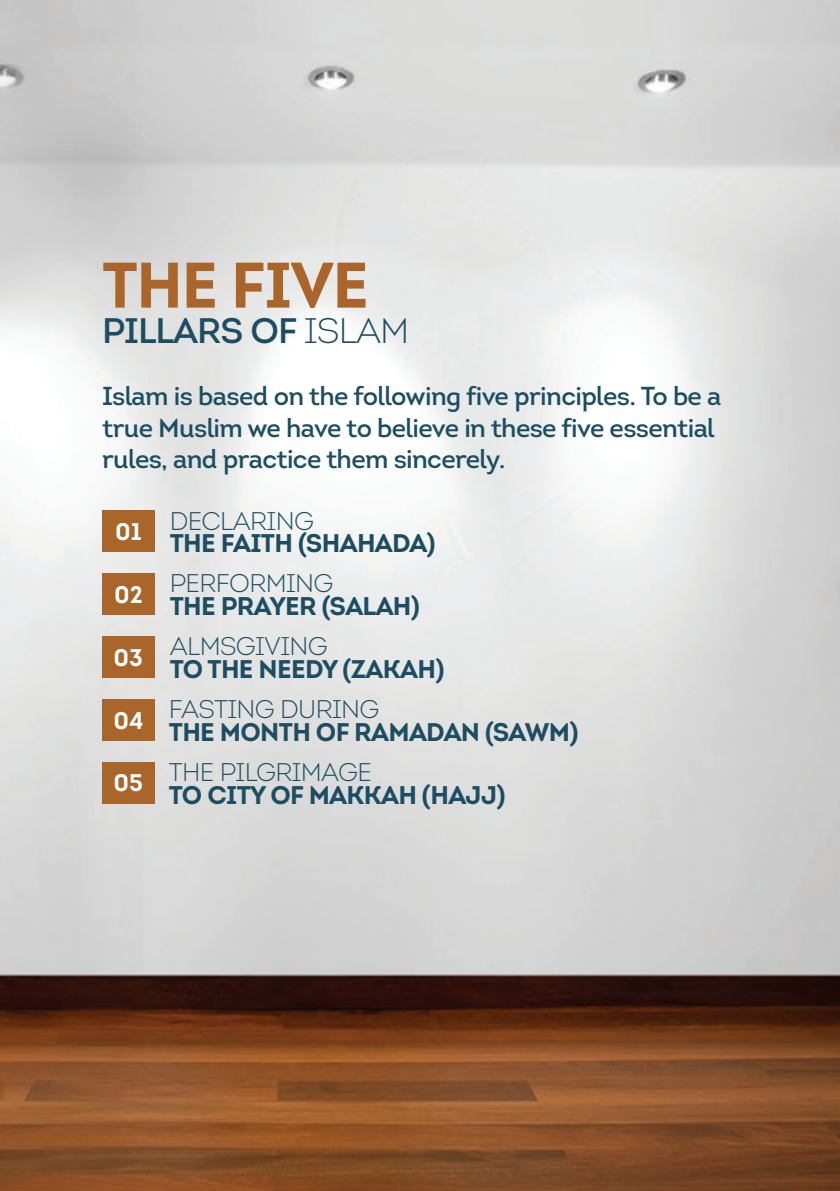
<style>
.page{position:relative;width:840px;height:1191px;background:#fff}
.page>*{position:absolute;margin:0;border:0;box-sizing:border-box;transform-origin:0 0}
.t1{font:64.2px "Intro Bold Caps";letter-spacing:-.025em;color:#a9652a}
.t2{font:35.4px "Intro Regular Caps";letter-spacing:-.025em;color:#1c4d63}
.t3{font:26px/31.2px "Intro";letter-spacing:-.025em;color:#1c4d63}
.t4{font:25.6px "Intro Bold Caps";letter-spacing:-.025em;color:#1c4d63}
.t5{font:25.6px "Intro Light Caps";letter-spacing:-.025em;color:#1c4d63}
.t6{font:24px "Intro Bold Caps";color:#fff}
.s1{font-family:"Intro Light Caps"}
</style>
<div class="page">
<img style="left:0;top:0;width:839px;height:1191px">
<div style="left:102px;top:510px;width:52px;height:42px;background:#a9652a"></div>
<div style="left:102px;top:573px;width:52px;height:42px;background:#a9652a"></div>
<div style="left:102px;top:636px;width:52px;height:42px;background:#a9652a"></div>
<div style="left:102px;top:699px;width:52px;height:42px;background:#a9652a"></div>
<div style="left:102px;top:762px;width:52px;height:41px;background:#a9652a"></div>
<p class="t1" style="left:102px;top:244px;width:268px">THE FIVE</p>
<p class="t2" style="left:102px;top:309px;width:308px">PILLARS OF <span class="s1">ISLAM</span></p>
<p class="t3" style="left:102px;top:381px;width:620px">Islam is based on the following five principles. To be a true Muslim we have to believe in these five essential rules, and practice them sincerely.</p>
<p class="t6" style="left:115px;top:516px;width:28px">01</p>
<p class="t6" style="left:114px;top:579px;width:30px">02</p>
<p class="t6" style="left:114px;top:642px;width:31px">03</p>
<p class="t6" style="left:113px;top:704px;width:32px">04</p>
<p class="t6" style="left:113px;top:767px;width:31px">05</p>
<p class="t5" style="left:170px;top:505px;width:146px">DECLARING</p>
<p class="t4" style="left:170px;top:527px;width:267px">THE FAITH (SHAHADA)</p>
<p class="t5" style="left:170px;top:567px;width:165px">PERFORMING</p>
<p class="t4" style="left:170px;top:589px;width:251px">THE PRAYER (SALAH)</p>
<p class="t5" style="left:170px;top:630px;width:159px">ALMSGIVING</p>
<p class="t4" style="left:170px;top:652px;width:276px">TO THE NEEDY (ZAKAH)</p>
<p class="t5" style="left:169px;top:693px;width:212px">FASTING DURING</p>
<p class="t4" style="left:169px;top:715px;width:411px">THE MONTH OF RAMADAN (SAWM)</p>
<p class="t5" style="left:169px;top:756px;width:204px">THE PILGRIMAGE</p>
<p class="t4" style="left:169px;top:778px;width:338px">TO CITY OF MAKKAH (HAJJ)</p>
</div>
